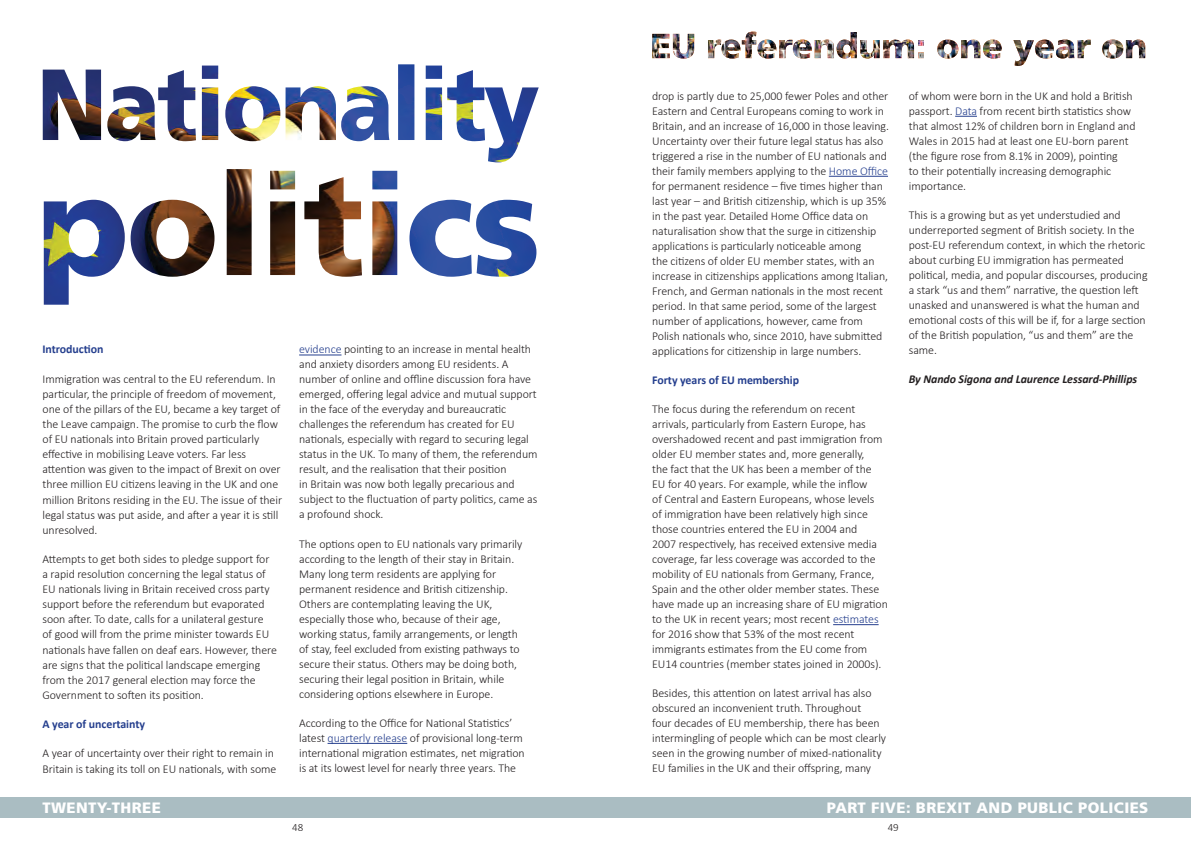
<style>
.page{position:relative;width:1191px;height:842px;background:#fff}
.page>*{position:absolute;margin:0;border:0;box-sizing:border-box;transform-origin:0 0}
.t1{font:900 15px "Frutiger";letter-spacing:.025em;color:#fff}
.t2{font:300 12px/15px "Calibri";letter-spacing:-.005em;color:#231f20}
.t3{font:700 12px "Calibri";letter-spacing:-.005em;color:#253f8e}
.t4{font:italic 700 12px "Calibri";letter-spacing:-.005em;color:#231f20}
.t5{font:300 11px "Calibri";color:#231f20}
.s1{color:#253f8e}
</style>
<div class="page">
<div style="left:0;top:797px;width:1191px;height:20px;background:#aabdc2"></div>
<img style="left:652px;top:32px;width:272px;height:27px">
<img style="left:937px;top:40px;width:208px;height:26px">
<img style="left:44px;top:169px;width:492px;height:136px">
<img style="left:43px;top:64px;width:496px;height:98px">
<hr style="left:299px;top:355px;width:42px;height:1px;background:#253f8e">
<hr style="left:327px;top:743px;width:80px;height:1px;background:#253f8e">
<hr style="left:829px;top:176px;width:59px;height:1px;background:#253f8e">
<hr style="left:833px;top:624px;width:45px;height:1px;background:#253f8e">
<svg style="left:955px;top:116px;width:22px;height:1px"></svg>
<p class="t3" style="left:43px;top:342px;width:62px">Introduction</p>
<p class="t2" style="left:42px;top:371px;width:241px">Immigration was central to the EU referendum. In particular, the principle of freedom of movement, one of the pillars of the EU, became a key target of the Leave campaign. The promise to curb the flow of EU nationals into Britain proved particularly effective in mobilising Leave voters. Far less attention was given to the impact of Brexit on over three million EU citizens leaving in the UK and one million Britons residing in the EU. The issue of their legal status was put aside, and after a year it is still unresolved.</p>
<p class="t2" style="left:42px;top:551px;width:236px">Attempts to get both sides to pledge support for a rapid resolution concerning the legal status of EU nationals living in Britain received cross party support before the referendum but evaporated soon after. To date, calls for a unilateral gesture<br>of good will from the prime minister towards EU nationals have fallen on deaf ears. However, there are signs that the political landscape emerging from the 2017 general election may force the Government to soften its position.</p>
<p class="t3" style="left:42px;top:716px;width:104px">A year of uncertainty</p>
<p class="t2" style="left:42px;top:745px;width:235px">A year of uncertainty over their right to remain in<br>Britain is taking its toll on EU nationals, with some</p>
<p class="t2" style="left:299px;top:341px;width:240px"><span class="s1">evidence</span> pointing to an increase in mental health and anxiety disorders among EU residents. A number of online and offline discussion fora have emerged, offering legal advice and mutual support in the face of the everyday and bureaucratic challenges the referendum has created for EU nationals, especially with regard to securing legal status in the UK. To many of them, the referendum result, and the realisation that their position<br>in Britain was now both legally precarious and subject to the fluctuation of party politics, came as a profound shock.</p>
<p class="t2" style="left:299px;top:536px;width:225px">The options open to EU nationals vary primarily according to the length of their stay in Britain.<br>Many long term residents are applying for permanent residence and British citizenship.<br>Others are contemplating leaving the UK, especially those who, because of their age, working status, family arrangements, or length of stay, feel excluded from existing pathways to secure their status. Others may be doing both, securing their legal position in Britain, while considering options elsewhere in Europe.</p>
<p class="t2" style="left:299px;top:715px;width:227px">According to the Office for National Statistics’ latest <span class="s1">quarterly release</span> of provisional long-term international migration estimates, net migration is at its lowest level for nearly three years. The</p>
<p class="t2" style="left:652px;top:88px;width:238px">drop is partly due to 25,000 fewer Poles and other Eastern and Central Europeans coming to work in Britain, and an increase of 16,000 in those leaving.<br>Uncertainty over their future legal status has also triggered a rise in the number of EU nationals and their family members applying to the <span class="s1">Home Office </span>for permanent residence – five times higher than last year – and British citizenship, which is up 35% in the past year. Detailed Home Office data on naturalisation show that the surge in citizenship applications is particularly noticeable among<br>the citizens of older EU member states, with an increase in citizenships applications among Italian, French, and German nationals in the most recent period. In that same period, some of the largest number of applications, however, came from Polish nationals who, since 2010, have submitted applications for citizenship in large numbers.</p>
<p class="t3" style="left:652px;top:372px;width:148px">Forty years of EU membership</p>
<p class="t2" style="left:652px;top:401px;width:237px">The focus during the referendum on recent arrivals, particularly from Eastern Europe, has overshadowed recent and past immigration from older EU member states and, more generally,<br>the fact that the UK has been a member of the EU for 40 years. For example, while the inflow<br>of Central and Eastern Europeans, whose levels<br>of immigration have been relatively high since those countries entered the EU in 2004 and<br>2007 respectively, has received extensive media coverage, far less coverage was accorded to the mobility of EU nationals from Germany, France, Spain and the other older member states. These have made up an increasing share of EU migration to the UK in recent years; most recent <span class="s1">estimates </span>for 2016 show that 53% of the most recent immigrants estimates from the EU come from EU14 countries (member states joined in 2000s).</p>
<p class="t2" style="left:652px;top:685px;width:235px">Besides, this attention on latest arrival has also obscured an inconvenient truth. Throughout<br>four decades of EU membership, there has been intermingling of people which can be most clearly seen in the growing number of mixed-nationality EU families in the UK and their offspring, many</p>
<p class="t2" style="left:908px;top:88px;width:228px">of whom were born in the UK and hold a British passport. <span class="s1">Data</span> from recent birth statistics show that almost 12% of children born in England and Wales in 2015 had at least one EU-born parent (the figure rose from 8.1% in 2009), pointing<br>to their potentially increasing demographic importance.</p>
<p class="t2" style="left:908px;top:207px;width:240px">This is a growing but as yet understudied and underreported segment of British society. In the post-EU referendum context, in which the rhetoric about curbing EU immigration has permeated political, media, and popular discourses, producing a stark “us and them” narrative, the question left unasked and unanswered is what the human and emotional costs of this will be if, for a large section of the British population, “us and them” are the same.</p>
<p class="t4" style="left:909px;top:371px;width:230px">By Nando Sigona and Laurence Lessard-Phillips</p>
<p class="t1" style="left:43px;top:798px;width:120px">TWENTY-THREE</p>
<p class="t1" style="left:827px;top:798px;width:323px">PART FIVE: BREXIT AND PUBLIC POLICIES</p>
<p class="t5" style="left:292px;top:821px;width:13px">48</p>
<p class="t5" style="left:887px;top:821px;width:13px">49</p>
</div>
